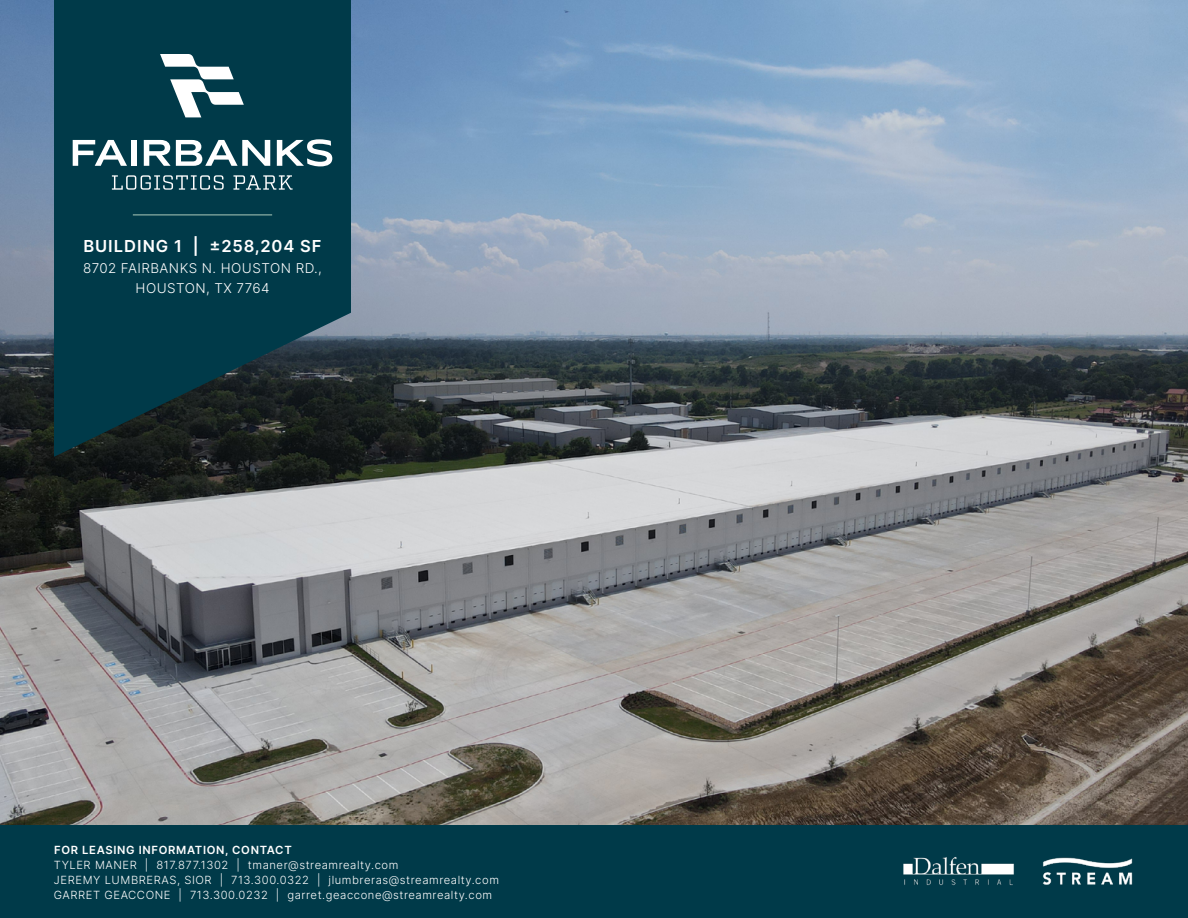
<style>
.page{position:relative;width:1188px;height:918px;background:#fff}
.page>*{position:absolute;margin:0;border:0;box-sizing:border-box;transform-origin:0 0}
.t1{font:600 16.5px "Inter";letter-spacing:.06em;color:#fff}
.t2{font:300 13.5px/20.2px "Inter";letter-spacing:.035em;color:#fff;text-align:center}
.t3{font:300 11.25px/15px "Inter";letter-spacing:.05em;color:#fff}
.t4{font:600 11.25px "Inter";letter-spacing:.06em;color:#fff}
</style>
<div class="page">
<div style="left:0;top:824px;width:1188px;height:94px;background:#003a49"></div>
<img style="left:1042px;top:857px;width:91px;height:28px">
<img style="left:903px;top:857px;width:111px;height:28px">
<img style="left:0;top:0;width:1188px;height:824px">
<svg style="left:54px;top:0;width:297px;height:457px;background:#063643"></svg>
<svg style="left:160px;top:54px;width:84px;height:63px"></svg>
<svg style="left:73px;top:140px;width:54px;height:26px"></svg>
<div style="left:132px;top:140px;width:5px;height:26px;background:#fff"></div>
<svg style="left:144px;top:140px;width:126px;height:26px"></svg>
<svg style="left:277px;top:139px;width:55px;height:27px"></svg>
<svg style="left:112px;top:175px;width:112px;height:15px;background:#416c77"></svg>
<svg style="left:233px;top:175px;width:60px;height:15px"></svg>
<hr style="left:133px;top:214px;width:139px;height:1px;background:#9abaae">
<h1 class="t1" style="left:83px;top:234px;width:240px">BUILDING 1 | ±258,204 SF</h1>
<p class="t2" style="left:83px;top:257px;width:240px">8702 FAIRBANKS N. HOUSTON RD.,<br>HOUSTON, TX 7764</p>
<p class="t4" style="left:54px;top:841px;width:239px">FOR LEASING INFORMATION, CONTACT</p>
<p class="t3" style="left:54px;top:857px;width:446px">TYLER MANER | 817.877.1302 | tmaner@streamrealty.com<br>JEREMY LUMBRERAS, SIOR | 713.300.0322 | jlumbreras@streamrealty.com<br>GARRET GEACCONE | 713.300.0232 | garret.geaccone@streamrealty.com</p>
</div>
